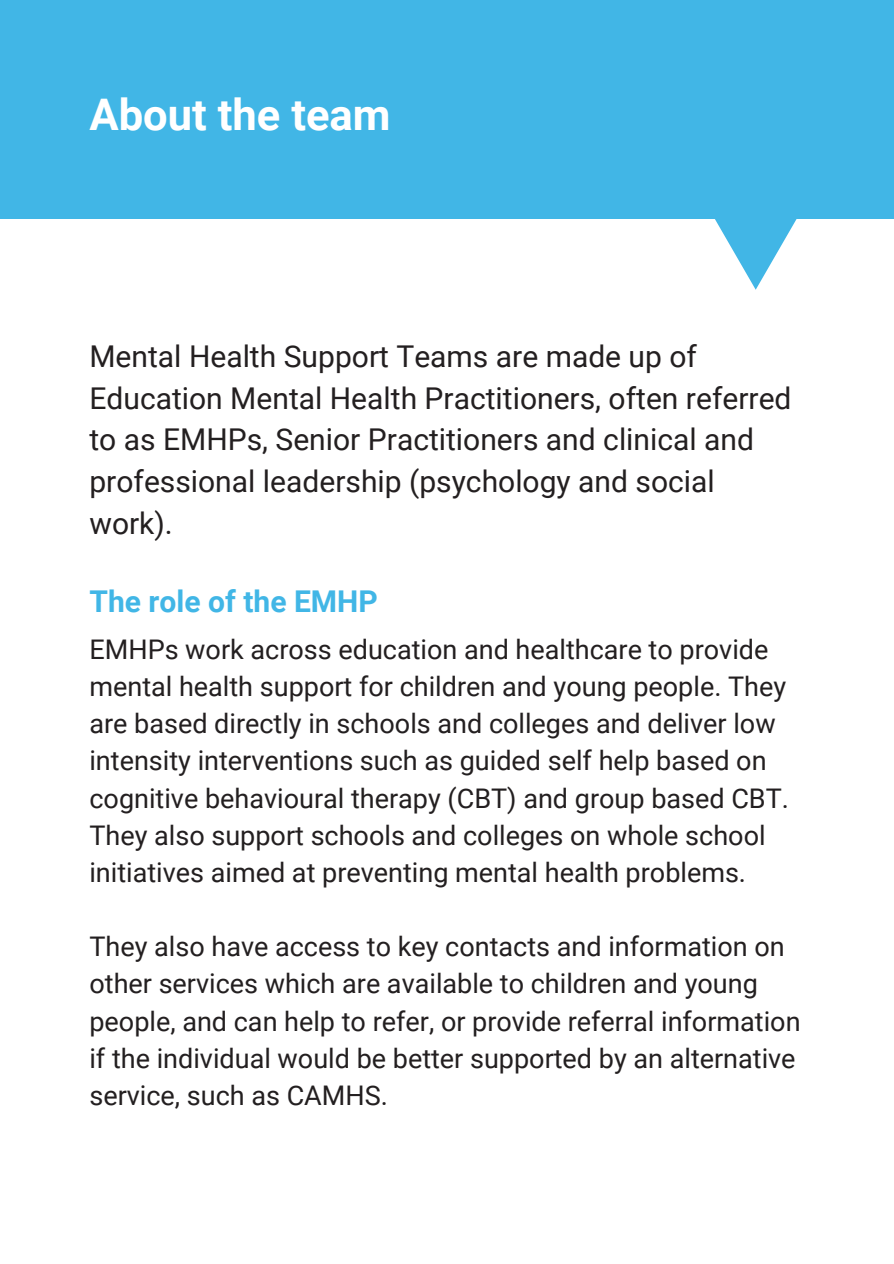
<style>
.page{position:relative;width:894px;height:1264px;background:#fff}
.page>*{position:absolute;margin:0;border:0;box-sizing:border-box;transform-origin:0 0}
.t1{font:700 43.5px "Roboto";color:#fff}
.t2{font:30px/41.7px "Roboto";color:#231f20}
.t3{font:700 30px "Roboto";color:#41b6e6}
.t4{font:27px/37.2px "Roboto";color:#231f20}
</style>
<div class="page">
<svg style="left:715px;top:219px;width:82px;height:71px"></svg>
<div style="left:0;top:0;width:893px;height:219px;background:#41b6e6"></div>
<p class="t1" style="left:89px;top:90px;width:302px">About the team</p>
<p class="t2" style="left:89px;top:336px;width:703px">Mental Health Support Teams are made up of Education Mental Health Practitioners, often referred to as EMHPs, Senior Practitioners and clinical and professional leadership (psychology and social work).</p>
<p class="t3" style="left:89px;top:584px;width:290px">The role of the EMHP</p>
<p class="t4" style="left:89px;top:631px;width:700px">EMHPs work across education and healthcare to provide mental health support for children and young people. They are based directly in schools and colleges and deliver low intensity interventions such as guided self help based on cognitive behavioural therapy (CBT) and group based CBT.<br>They also support schools and colleges on whole school initiatives aimed at preventing mental health problems.</p>
<p class="t4" style="left:89px;top:928px;width:712px">They also have access to key contacts and information on other services which are available to children and young people, and can help to refer, or provide referral information if the individual would be better supported by an alternative service, such as CAMHS.</p>
</div>
